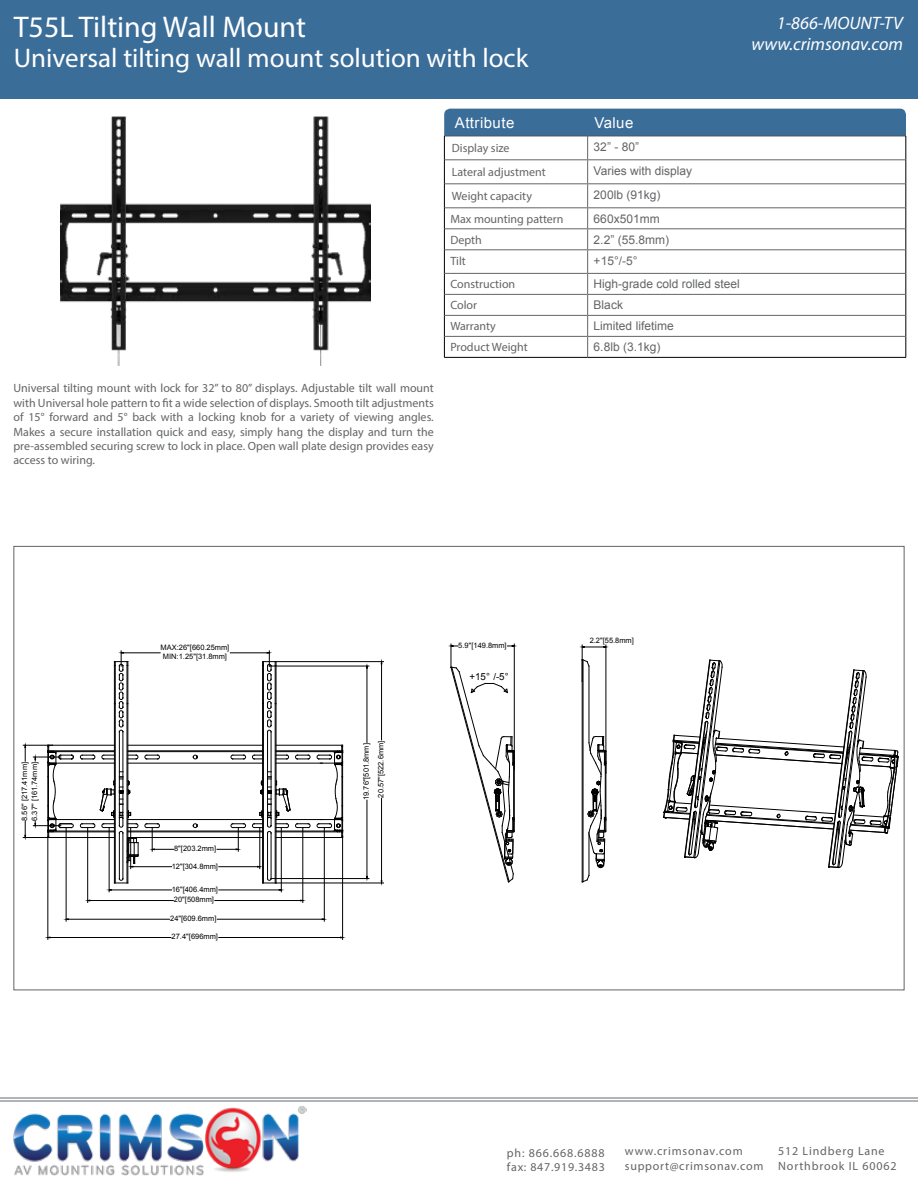
<style>
.page{position:relative;width:918px;height:1188px;background:#fff}
.page>*{position:absolute;margin:0;border:0;box-sizing:border-box;transform-origin:0 0}
.t1{font:30px "Myriad Pro";color:#fff}
.t2{font:27px "Myriad Pro";color:#fff}
.t3{font:italic 18px/21.6px "Myriad Pro";color:#fff;text-align:right}
.t4{font:15px "Arial";letter-spacing:.03em;color:#fff}
.t5{font:12px/14.4px "Myriad Pro";color:#636466;text-align:justify}
.t6{font:12px "Arial";color:#636466}
.t7{font:12px/14.4px "Myriad Pro";letter-spacing:.06em;color:#636466}
.t8{font:12px/14.4px "Myriad Pro";letter-spacing:.07em;color:#636466}
.t9{font:9.75px "Arial";color:#000}
.t10{font:7.5px/9px "Arial";color:#000;text-align:center}
</style>
<div class="page">
<div style="left:0;top:0;width:918px;height:98px;background:#3b6d99"></div>
<hr style="left:444px;top:357px;width:144px;height:1px;background:#000">
<hr style="left:588px;top:357px;width:318px;height:1px;background:#000">
<svg style="left:444px;top:109px;width:463px;height:248px"></svg>
<img style="left:61px;top:116px;width:309px;height:249px">
<svg style="left:22px;top:643px;width:587px;height:297px"></svg>
<hr style="left:48px;top:745px;width:66px;height:1px;background:#000">
<hr style="left:54px;top:751px;width:60px;height:1px;background:#000">
<hr style="left:128px;top:763px;width:135px;height:1px;background:#000">
<hr style="left:128px;top:832px;width:135px;height:1px;background:#000">
<hr style="left:128px;top:831px;width:135px;height:1px;background:#000">
<hr style="left:128px;top:837px;width:135px;height:1px;background:#000">
<hr style="left:49px;top:819px;width:65px;height:1px;background:#000">
<hr style="left:128px;top:819px;width:135px;height:1px;background:#000">
<hr style="left:128px;top:751px;width:135px;height:1px;background:#000">
<hr style="left:128px;top:745px;width:135px;height:1px;background:#000">
<hr style="left:276px;top:662px;width:1px;height:221px;background:#000">
<hr style="left:275px;top:662px;width:1px;height:221px;background:#000">
<hr style="left:271px;top:833px;width:1px;height:46px;background:#000">
<hr style="left:271px;top:732px;width:1px;height:93px;background:#000">
<hr style="left:267px;top:732px;width:1px;height:93px;background:#000">
<hr style="left:267px;top:833px;width:1px;height:46px;background:#000">
<hr style="left:263px;top:662px;width:1px;height:221px;background:#000">
<hr style="left:262px;top:662px;width:1px;height:221px;background:#000">
<svg style="left:193px;top:754px;width:5px;height:6px"></svg>
<svg style="left:193px;top:823px;width:5px;height:5px"></svg>
<hr style="left:49px;top:763px;width:65px;height:1px;background:#000">
<hr style="left:54px;top:831px;width:60px;height:1px;background:#000">
<hr style="left:49px;top:832px;width:65px;height:1px;background:#000">
<hr style="left:48px;top:837px;width:66px;height:1px;background:#000">
<svg style="left:230px;top:754px;width:16px;height:6px"></svg>
<svg style="left:80px;top:754px;width:34px;height:6px"></svg>
<svg style="left:129px;top:754px;width:31px;height:6px"></svg>
<hr style="left:114px;top:662px;width:1px;height:221px;background:#000">
<hr style="left:115px;top:662px;width:1px;height:221px;background:#000">
<hr style="left:119px;top:833px;width:1px;height:46px;background:#000">
<hr style="left:119px;top:732px;width:1px;height:93px;background:#000">
<hr style="left:123px;top:732px;width:1px;height:93px;background:#000">
<hr style="left:123px;top:833px;width:1px;height:46px;background:#000">
<hr style="left:127px;top:662px;width:1px;height:221px;background:#000">
<hr style="left:128px;top:662px;width:1px;height:221px;background:#000">
<svg style="left:114px;top:878px;width:14px;height:6px"></svg>
<hr style="left:582px;top:660px;width:1px;height:222px;background:#000">
<hr style="left:583px;top:660px;width:1px;height:222px;background:#000">
<hr style="left:589px;top:666px;width:1px;height:77px;background:#000">
<hr style="left:589px;top:832px;width:1px;height:43px;background:#000">
<svg style="left:582px;top:875px;width:8px;height:8px"></svg>
<svg style="left:583px;top:659px;width:7px;height:8px"></svg>
<hr style="left:123px;top:653px;width:37px;height:1px;background:#000">
<hr style="left:230px;top:653px;width:37px;height:1px;background:#000">
<svg style="left:114px;top:651px;width:14px;height:81px"></svg>
<svg style="left:217px;top:823px;width:29px;height:28px"></svg>
<hr style="left:130px;top:828px;width:1px;height:41px;background:#000">
<hr style="left:260px;top:828px;width:1px;height:41px;background:#000">
<hr style="left:219px;top:866px;width:39px;height:1px;background:#000">
<hr style="left:109px;top:828px;width:1px;height:64px;background:#000">
<hr style="left:281px;top:828px;width:1px;height:64px;background:#000">
<hr style="left:111px;top:890px;width:61px;height:1px;background:#000">
<hr style="left:219px;top:890px;width:60px;height:1px;background:#000">
<hr style="left:87px;top:828px;width:1px;height:74px;background:#000">
<hr style="left:303px;top:828px;width:1px;height:74px;background:#000">
<hr style="left:90px;top:900px;width:83px;height:1px;background:#000">
<hr style="left:215px;top:900px;width:86px;height:1px;background:#000">
<hr style="left:66px;top:828px;width:1px;height:93px;background:#000">
<hr style="left:324px;top:828px;width:1px;height:93px;background:#000">
<hr style="left:68px;top:919px;width:101px;height:1px;background:#000">
<hr style="left:217px;top:919px;width:105px;height:1px;background:#000">
<hr style="left:48px;top:838px;width:1px;height:101px;background:#000">
<hr style="left:342px;top:837px;width:1px;height:102px;background:#000">
<hr style="left:50px;top:937px;width:121px;height:1px;background:#000">
<hr style="left:219px;top:937px;width:121px;height:1px;background:#000">
<svg style="left:23px;top:745px;width:51px;height:93px"></svg>
<svg style="left:252px;top:745px;width:92px;height:93px"></svg>
<hr style="left:272px;top:878px;width:97px;height:1px;background:#000">
<hr style="left:270px;top:666px;width:99px;height:1px;background:#000">
<hr style="left:367px;top:800px;width:1px;height:76px;background:#000">
<hr style="left:367px;top:668px;width:1px;height:74px;background:#000">
<hr style="left:276px;top:661px;width:108px;height:1px;background:#000">
<hr style="left:277px;top:883px;width:107px;height:1px;background:#000">
<hr style="left:381px;top:664px;width:1px;height:76px;background:#000">
<hr style="left:381px;top:798px;width:1px;height:83px;background:#000">
<svg style="left:263px;top:651px;width:13px;height:81px"></svg>
<svg style="left:263px;top:878px;width:14px;height:6px"></svg>
<hr style="left:582px;top:645px;width:1px;height:36px;background:#000">
<hr style="left:606px;top:645px;width:1px;height:127px;background:#000">
<svg style="left:582px;top:647px;width:25px;height:1px"></svg>
<svg style="left:80px;top:772px;width:93px;height:95px"></svg>
<svg style="left:587px;top:736px;width:20px;height:132px"></svg>
<svg style="left:450px;top:644px;width:65px;height:239px"></svg>
<svg style="left:663px;top:659px;width:236px;height:209px"></svg>
<hr style="left:1px;top:1101px;width:917px;height:1px;background:#b1b4b6">
<hr style="left:1px;top:1097px;width:917px;height:1px;background:#b1b4b6">
<img style="left:13px;top:1106px;width:294px;height:70px">
<h1 class="t1" style="left:14px;top:8px;width:294px">T55L Tilting Wall Mount</h1>
<h2 class="t2" style="left:14px;top:41px;width:516px">Universal tilting wall mount solution with lock</h2>
<h3 class="t3" style="left:751px;top:12px;width:153px">1-866-MOUNT-TV www.crimsonav.com</h3>
<p class="t5" style="left:14px;top:381px;width:422px">Universal tilting mount with lock for 32” to 80” displays. Adjustable tilt wall mount with Universal hole pattern to fit a wide selection of displays. Smooth tilt adjustments of 15° forward and 5° back with a locking knob for a variety of viewing angles.<br>Makes a secure installation quick and easy, simply hang the display and turn the pre-assembled securing screw to lock in place. Open wall plate design provides easy access to wiring.</p>
<p class="t4" style="left:455px;top:113px;width:61px">Attribute</p>
<p class="t4" style="left:594px;top:113px;width:41px">Value</p>
<p class="t5" style="left:452px;top:141px;width:59px">Display size</p>
<p class="t6" style="left:594px;top:138px;width:47px">32” - 80”</p>
<p class="t5" style="left:452px;top:165px;width:95px">Lateral adjustment</p>
<p class="t6" style="left:594px;top:162px;width:100px">Varies with display</p>
<p class="t5" style="left:452px;top:189px;width:82px">Weight capacity</p>
<p class="t6" style="left:594px;top:186px;width:68px">200lb (91kg)</p>
<p class="t5" style="left:450px;top:211px;width:115px">Max mounting pattern</p>
<p class="t6" style="left:594px;top:210px;width:68px">660x501mm</p>
<p class="t5" style="left:450px;top:232px;width:33px">Depth</p>
<p class="t6" style="left:594px;top:231px;width:77px">2.2” (55.8mm)</p>
<p class="t5" style="left:450px;top:253px;width:17px">Tilt</p>
<p class="t6" style="left:594px;top:252px;width:45px">+15°/-5°</p>
<p class="t5" style="left:450px;top:277px;width:66px">Construction</p>
<p class="t6" style="left:594px;top:276px;width:148px">High-grade cold rolled steel</p>
<p class="t5" style="left:450px;top:298px;width:28px">Color</p>
<p class="t6" style="left:594px;top:297px;width:31px">Black</p>
<p class="t5" style="left:450px;top:319px;width:47px">Warranty</p>
<p class="t6" style="left:594px;top:318px;width:82px">Limited lifetime</p>
<p class="t5" style="left:450px;top:340px;width:79px">Product Weight</p>
<p class="t6" style="left:594px;top:339px;width:68px">6.8lb (3.1kg)</p>
<p class="t10" style="left:20px;top:821px;width:60px;rotate:-90deg">8.56" [217.41mm]</p>
<p class="t10" style="left:30px;top:821px;width:60px;rotate:-90deg">6.37" [161.74mm]</p>
<p class="t10" style="left:161px;top:643px;width:70px">MAX:26"[660.25mm]<br>MIN:1.25"[31.8mm]</p>
<p class="t10" style="left:174px;top:844px;width:44px">8"[203.2mm]</p>
<p class="t10" style="left:172px;top:862px;width:48px">12"[304.8mm]</p>
<p class="t10" style="left:172px;top:884px;width:48px;line-height:10.6px">16"[406.4mm]<br>20"[508mm]</p>
<p class="t10" style="left:170px;top:914px;width:48px">24"[609.6mm]</p>
<p class="t10" style="left:172px;top:932px;width:48px">27.4"[696mm]</p>
<p class="t10" style="left:359px;top:800px;width:61px;line-height:14.5px;rotate:-90deg">19.76"[501.8mm]<br>20.57"[522.6mm]</p>
<p class="t10" style="left:458px;top:641px;width:50px">5.9"[149.8mm]</p>
<p class="t9" style="left:469px;top:670px;width:41px">+15° /-5°</p>
<p class="t10" style="left:590px;top:636px;width:46px">2.2"[55.8mm]</p>
<p class="t7" style="left:507px;top:1146px;width:99px">ph: 866.668.6888 fax: 847.919.3483</p>
<p class="t7" style="left:625px;top:1144px;width:140px">www.crimsonav.com support@crimsonav.com</p>
<p class="t8" style="left:778px;top:1144px;width:120px">512 Lindberg Lane<br>Northbrook IL 60062</p>
</div>
